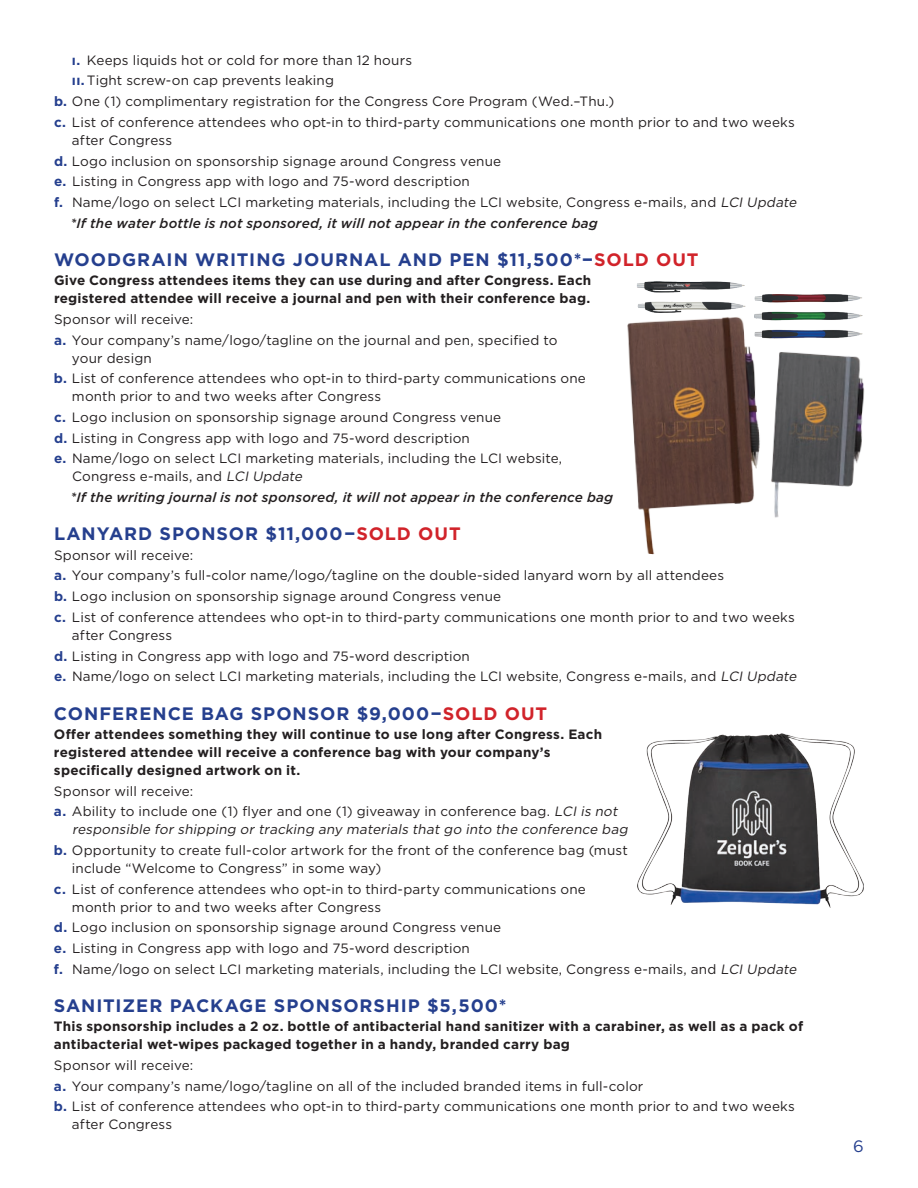
<style>
.page{position:relative;width:918px;height:1188px;background:#fff}
.page>*{position:absolute;margin:0;border:0;box-sizing:border-box;transform-origin:0 0}
.t1{font:700 18px "Gotham";letter-spacing:.055em;color:#253f8e}
.t2{font:16.5px "Gotham";color:#253f8e}
.t3{font:13.5px/20.7px "Gotham";letter-spacing:.01em;color:#231f20}
.t4{font:700 13.5px/18px "Gotham";letter-spacing:.015em;color:#231f20}
.t5{font:italic 500 13.5px/20.7px "Gotham";letter-spacing:.01em;color:#231f20}
.t6{font:italic 13.5px/20.7px "Gotham";color:#231f20;text-align:right}
.s1{font-weight:700;color:#253f8e}
.s2{font-style:italic}
.s3{color:#d1232a}
.s4{font-weight:400;font-style:normal}
.s5{font-weight:400}
.s6{font-weight:700;font-style:normal;color:#253f8e}
.s7{font-style:normal}
</style>
<div class="page">
<img style="left:627px;top:314px;width:133px;height:240px">
<img style="left:771px;top:352px;width:94px;height:166px">
<img style="left:638px;top:733px;width:226px;height:174px">
<img style="left:637px;top:281px;width:108px;height:32px">
<img style="left:755px;top:294px;width:108px;height:51px">
<p class="t3" style="left:72px;top:49px;width:342px"><span class="s1">ı.</span> Keeps liquids hot or cold for more than 12 hours</p>
<p class="t3" style="left:72px;top:70px;width:264px"><span class="s1">ıı.</span> Tight screw-on cap prevents leaking</p>
<p class="t3" style="left:54px;top:91px;width:562px"><span class="s1">b.</span> One (1) complimentary registration for the Congress Core Program (Wed.–Thu.)</p>
<p class="t3" style="left:54px;top:111px;width:742px"><span class="s1">c.</span> List of conference attendees who opt-in to third-party communications one month prior to and two weeks</p>
<p class="t3" style="left:72px;top:129px;width:102px">after Congress</p>
<p class="t3" style="left:54px;top:150px;width:449px"><span class="s1">d.</span> Logo inclusion on sponsorship signage around Congress venue</p>
<p class="t3" style="left:54px;top:171px;width:417px"><span class="s1">e.</span> Listing in Congress app with logo and 75-word description</p>
<p class="t3" style="left:54px;top:192px;width:747px"><span class="s1">f.</span> Name/logo on select LCI marketing materials, including the LCI website, Congress e-mails, and <span class="s2">LCI Update</span></p>
<p class="t5" style="left:70px;top:212px;width:529px">*If the water bottle is not sponsored, it will not appear in the conference bag</p>
<h1 class="t1" style="left:54px;top:248px;width:646px">WOODGRAIN WRITING JOURNAL AND PEN $11,500*−<span class="s3">SOLD OUT</span></h1>
<p class="t4" style="left:54px;top:271px;width:539px">Give Congress attendees items they can use during and after Congress. Each registered attendee will receive a journal and pen with their conference bag.</p>
<p class="t3" style="left:54px;top:309px;width:505px">Sponsor will receive:<br><span class="s1">a.</span> Your company’s name/logo/tagline on the journal and pen, specified to</p>
<p class="t3" style="left:54px;top:347px;width:533px;text-indent:18px">your design<br><span class="s1">b.</span> List of conference attendees who opt-in to third-party communications one</p>
<p class="t3" style="left:54px;top:386px;width:510px;text-indent:18px">month prior to and two weeks after Congress<br><span class="s1">c.</span> Logo inclusion on sponsorship signage around Congress venue<br><span class="s1">d.</span> Listing in Congress app with logo and 75-word description<br><span class="s1">e.</span> Name/logo on select LCI marketing materials, including the LCI website,</p>
<p class="t5" style="left:70px;top:466px;width:544px"><span class="s4">Congress e-mails, and</span> <span class="s5">LCI Update<br></span>*If the writing journal is not sponsored, it will not appear in the conference bag</p>
<h1 class="t1" style="left:54px;top:522px;width:408px">LANYARD SPONSOR $11,000−<span class="s3">SOLD OUT</span></h1>
<p class="t3" style="left:54px;top:544px;width:742px">Sponsor will receive:<br><span class="s1">a.</span> Your company’s full-color name/logo/tagline on the double-sided lanyard worn by all attendees<br><span class="s1">b.</span> Logo inclusion on sponsorship signage around Congress venue<br><span class="s1">c.</span> List of conference attendees who opt-in to third-party communications one month prior to and two weeks</p>
<p class="t3" style="left:54px;top:624px;width:747px;text-indent:18px">after Congress<br><span class="s1">d.</span> Listing in Congress app with logo and 75-word description<br><span class="s1">e.</span> Name/logo on select LCI marketing materials, including the LCI website, Congress e-mails, and <span class="s2">LCI Update</span></p>
<h1 class="t1" style="left:54px;top:701px;width:495px">CONFERENCE BAG SPONSOR $9,000−<span class="s3">SOLD OUT</span></h1>
<p class="t4" style="left:54px;top:725px;width:550px">Offer attendees something they will continue to use long after Congress. Each registered attendee will receive a conference bag with your company’s specifically designed artwork on it.</p>
<p class="t3" style="left:54px;top:780px;width:568px">Sponsor will receive:<br><span class="s1">a.</span> Ability to include one (1) flyer and one (1) giveaway in conference bag. <span class="s2">LCI is not</span></p>
<p class="t6" style="left:54px;top:819px;width:578px">responsible for shipping or tracking any materials that go into the conference bag<br><span class="s6">b.</span> <span class="s7">Opportunity to create full-color artwork for the front of the conference bag (must</span></p>
<p class="t3" style="left:54px;top:858px;width:533px;text-indent:18px">include “Welcome to Congress” in some way)<br><span class="s1">c.</span> List of conference attendees who opt-in to third-party communications one</p>
<p class="t3" style="left:54px;top:896px;width:747px;text-indent:18px">month prior to and two weeks after Congress<br><span class="s1">d.</span> Logo inclusion on sponsorship signage around Congress venue<br><span class="s1">e.</span> Listing in Congress app with logo and 75-word description<br><span class="s1">f.</span> Name/logo on select LCI marketing materials, including the LCI website, Congress e-mails, and <span class="s2">LCI Update</span></p>
<h1 class="t1" style="left:54px;top:994px;width:454px">SANITIZER PACKAGE SPONSORSHIP $5,500*</h1>
<p class="t4" style="left:54px;top:1018px;width:751px">This sponsorship includes a 2 oz. bottle of antibacterial hand sanitizer with a carabiner, as well as a pack of antibacterial wet-wipes packaged together in a handy, branded carry bag</p>
<p class="t3" style="left:54px;top:1055px;width:742px">Sponsor will receive:<br><span class="s1">a.</span> Your company’s name/logo/tagline on all of the included branded items in full-color<br><span class="s1">b.</span> List of conference attendees who opt-in to third-party communications one month prior to and two weeks</p>
<p class="t3" style="left:72px;top:1114px;width:102px">after Congress</p>
<p class="t2" style="left:853px;top:1135px;width:12px">6</p>
</div>
